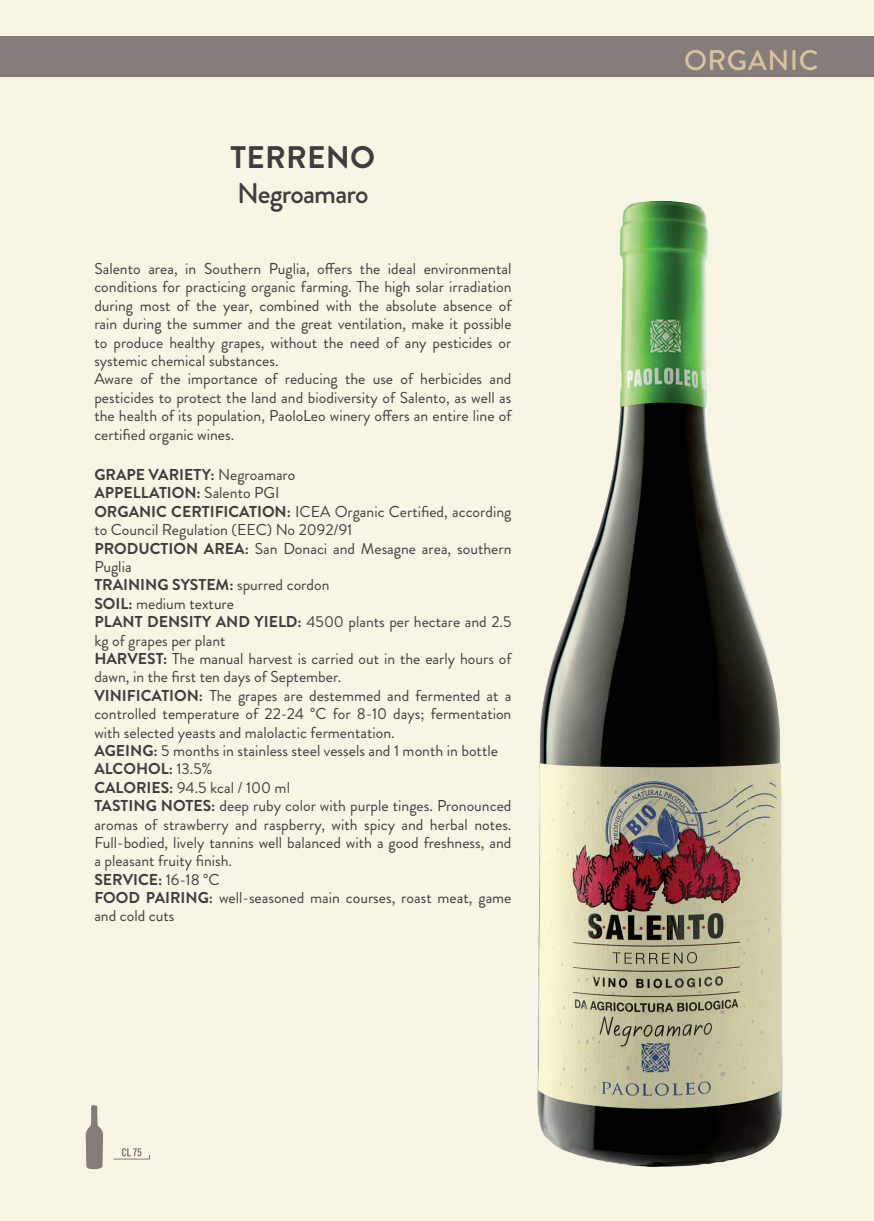
<style>
.page{position:relative;width:874px;height:1221px;background:#fff}
.page>*{position:absolute;margin:0;border:0;box-sizing:border-box;transform-origin:0 0}
.t1{font:700 31.15px "Brandon Grotesque";letter-spacing:.01em;color:#3e3e3f}
.t2{font:500 28.35px "Brandon Grotesque";letter-spacing:-.03em;color:#3e3e3f}
.t3{font:500 28.35px "Brandon Grotesque";letter-spacing:.02em;color:#d9c39f}
.t4{font:15.75px/18.4px "Brandon Grotesque";color:#3e3e3f}
.s1{font-weight:700}
</style>
<div class="page">
<div style="left:15px;top:0;width:858px;height:1220px;background:#f9f5e4"></div>
<div style="left:0;top:0;width:15px;height:1220px;background:#f9f5e4"></div>
<div style="left:0;top:36px;width:15px;height:40px;background:#867c7a"></div>
<div style="left:15px;top:36px;width:858px;height:40px;background:#867c7a"></div>
<img style="left:537px;top:201px;width:246px;height:966px">
<svg style="left:86px;top:1105px;width:17px;height:64px"></svg>
<svg style="left:113px;top:1148px;width:37px;height:11px"></svg>
<h1 class="t1" style="left:230px;top:135px;width:146px">TERRENO</h1>
<h2 class="t2" style="left:237px;top:174px;width:133px">Negroamaro</h2>
<p class="t4" style="left:94px;top:260px;width:418px">Salento area, in Southern Puglia, offers the ideal environmental conditions for practicing organic farming. The high solar irradiation during most of the year, combined with the absolute absence of rain during the summer and the great ventilation, make it possible to produce healthy grapes, without the need of any pesticides or systemic chemical substances.<br>Aware of the importance of reducing the use of herbicides and pesticides to protect the land and biodiversity of Salento, as well as the health of its population, PaoloLeo winery offers an entire line of certified organic wines.</p>
<p class="t4" style="left:94px;top:465px;width:418px"><span class="s1">GRAPE VARIETY:</span> Negroamaro<br><span class="s1">APPELLATION:</span> Salento PGI<br><span class="s1">ORGANIC CERTIFICATION:</span> ICEA Organic Certified, according to Council Regulation (EEC) No 2092/91<br><span class="s1">PRODUCTION AREA:</span> San Donaci and Mesagne area, southern Puglia<br><span class="s1">TRAINING SYSTEM:</span> spurred cordon<br><span class="s1">SOIL:</span> medium texture<br><span class="s1">PLANT DENSITY AND YIELD:</span> 4500 plants per hectare and 2.5 kg of grapes per plant<br><span class="s1">HARVEST:</span> The manual harvest is carried out in the early hours of dawn, in the first ten days of September.<br><span class="s1">VINIFICATION:</span> The grapes are destemmed and fermented at a controlled temperature of 22-24 °C for 8-10 days; fermentation with selected yeasts and malolactic fermentation.<br><span class="s1">AGEING:</span> 5 months in stainless steel vessels and 1 month in bottle <span class="s1">ALCOHOL:</span> 13.5%<br><span class="s1">CALORIES:</span> 94.5 kcal / 100 ml<br><span class="s1">TASTING NOTES:</span> deep ruby color with purple tinges. Pronounced aromas of strawberry and raspberry, with spicy and herbal notes.<br>Full-bodied, lively tannins well balanced with a good freshness, and a pleasant fruity finish.<br><span class="s1">SERVICE:</span> 16-18 °C<br><span class="s1">FOOD PAIRING:</span> well-seasoned main courses, roast meat, game and cold cuts</p>
<h2 class="t3" style="left:683px;top:41px;width:136px">ORGANIC</h2>
</div>
